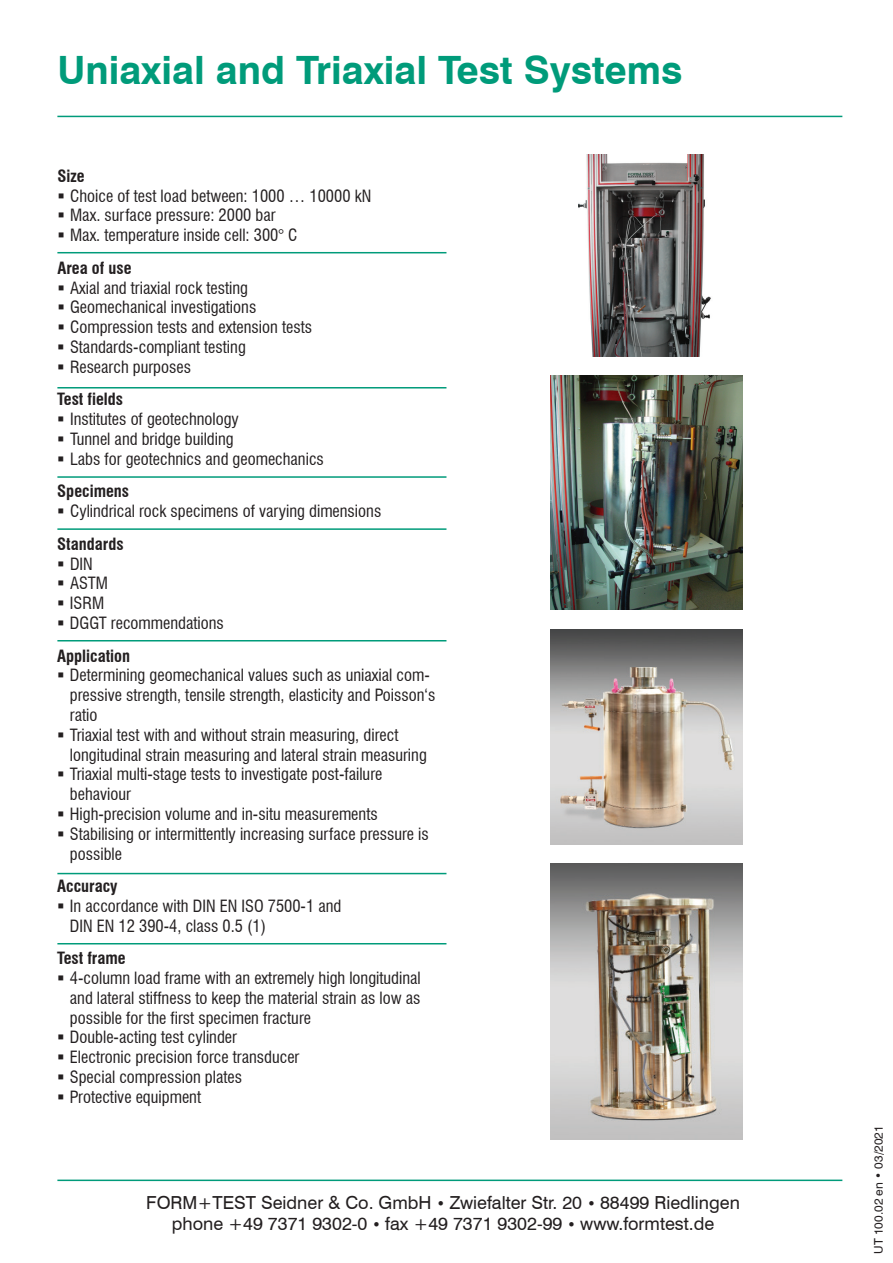
<style>
.page{position:relative;width:893px;height:1263px;background:#fff}
.page>*{position:absolute;margin:0;border:0;box-sizing:border-box;transform-origin:0 0}
.t1{font:700 39px "Swiss 721 BT";color:#009b7a}
.t2{font:18px/21.6px "Swiss 721 BT";color:#231f20;text-align:center}
.t3{font:condensed 16.5px/19.8px "Swiss 721 BT";color:#231f20}
.t4{font:700 condensed 16.5px "Swiss 721 BT";color:#231f20}
.t5{font:12px "Swiss 721 BT";color:#231f20}
.s1{font-size:15px}
</style>
<div class="page">
<img style="left:578px;top:155px;width:133px;height:202px">
<img style="left:551px;top:376px;width:192px;height:233px">
<img style="left:551px;top:630px;width:192px;height:214px">
<img style="left:551px;top:863px;width:192px;height:277px">
<hr style="left:57px;top:1179px;width:785px;height:2px;background:#009b7a">
<hr style="left:57px;top:116px;width:785px;height:1px;background:#009b7a">
<hr style="left:57px;top:252px;width:389px;height:1px;background:#009b7a">
<hr style="left:57px;top:387px;width:389px;height:1px;background:#009b7a">
<hr style="left:57px;top:476px;width:389px;height:2px;background:#009b7a">
<hr style="left:57px;top:528px;width:389px;height:2px;background:#009b7a">
<hr style="left:57px;top:640px;width:389px;height:1px;background:#009b7a">
<hr style="left:57px;top:873px;width:389px;height:1px;background:#009b7a">
<hr style="left:57px;top:943px;width:389px;height:1px;background:#009b7a">
<h1 class="t1" style="left:57px;top:46px;width:626px">Uniaxial and Triaxial Test Systems</h1>
<p class="t4" style="left:57px;top:166px;width:29px">Size</p>
<p class="t3" style="left:70px;top:186px;width:303px">Choice of test load between: 1000 … 10000 kN<br>Max. surface pressure: 2000 bar<br>Max. temperature inside cell: 300° C</p>
<p class="t4" style="left:57px;top:258px;width:76px">Area of use</p>
<p class="t3" style="left:70px;top:278px;width:243px">Axial and triaxial rock testing<br>Geomechanical investigations<br>Compression tests and extension tests<br>Standards-compliant testing<br>Research purposes</p>
<p class="t4" style="left:57px;top:389px;width:67px">Test fields</p>
<p class="t3" style="left:70px;top:409px;width:255px">Institutes of geotechnology<br>Tunnel and bridge building<br>Labs for geotechnics and geomechanics</p>
<p class="t4" style="left:57px;top:481px;width:73px">Specimens</p>
<p class="t3" style="left:70px;top:501px;width:313px">Cylindrical rock specimens of varying dimensions</p>
<p class="t4" style="left:57px;top:534px;width:68px">Standards</p>
<p class="t3" style="left:70px;top:554px;width:155px">DIN<br>ASTM<br>ISRM<br>DGGT recommendations</p>
<p class="t4" style="left:57px;top:646px;width:74px">Application</p>
<p class="t3" style="left:70px;top:665px;width:367px">Determining geomechanical values such as uniaxial com&shy;pressive strength, tensile strength, elasticity and Poisson‘s ratio<br>Triaxial test with and without strain measuring, direct longitudinal strain measuring and lateral strain measuring Triaxial multi-stage tests to investigate post-failure behaviour<br>High-precision volume and in-situ measurements Stabilising or intermittently increasing surface pressure is possible</p>
<p class="t4" style="left:57px;top:876px;width:62px">Accuracy</p>
<p class="t3" style="left:70px;top:896px;width:273px">In accordance with DIN EN ISO 7500-1 and<br>DIN EN 12 390-4, class 0.5 (1)</p>
<p class="t4" style="left:57px;top:948px;width:70px">Test frame</p>
<p class="t3" style="left:70px;top:968px;width:352px">4-column load frame with an extremely high longitudinal and lateral stiffness to keep the material strain as low as possible for the first specimen fracture<br>Double-acting test cylinder<br>Electronic precision force transducer<br>Special compression plates<br>Protective equipment</p>
<p class="t2" style="left:146px;top:1191px;width:595px">FORM+TEST Seidner &amp; Co. GmbH <span class="s1">•</span> Zwiefalter Str. 20 <span class="s1">•</span> 88499 Riedlingen phone +49 7371 9302-0 <span class="s1">•</span> fax +49 7371 9302-99 <span class="s1">•</span> www.formtest.de</p>
<p class="t5" style="left:871px;top:1254px;width:130px;rotate:-90deg">UT 100.02 en • 03/2021</p>
</div>
